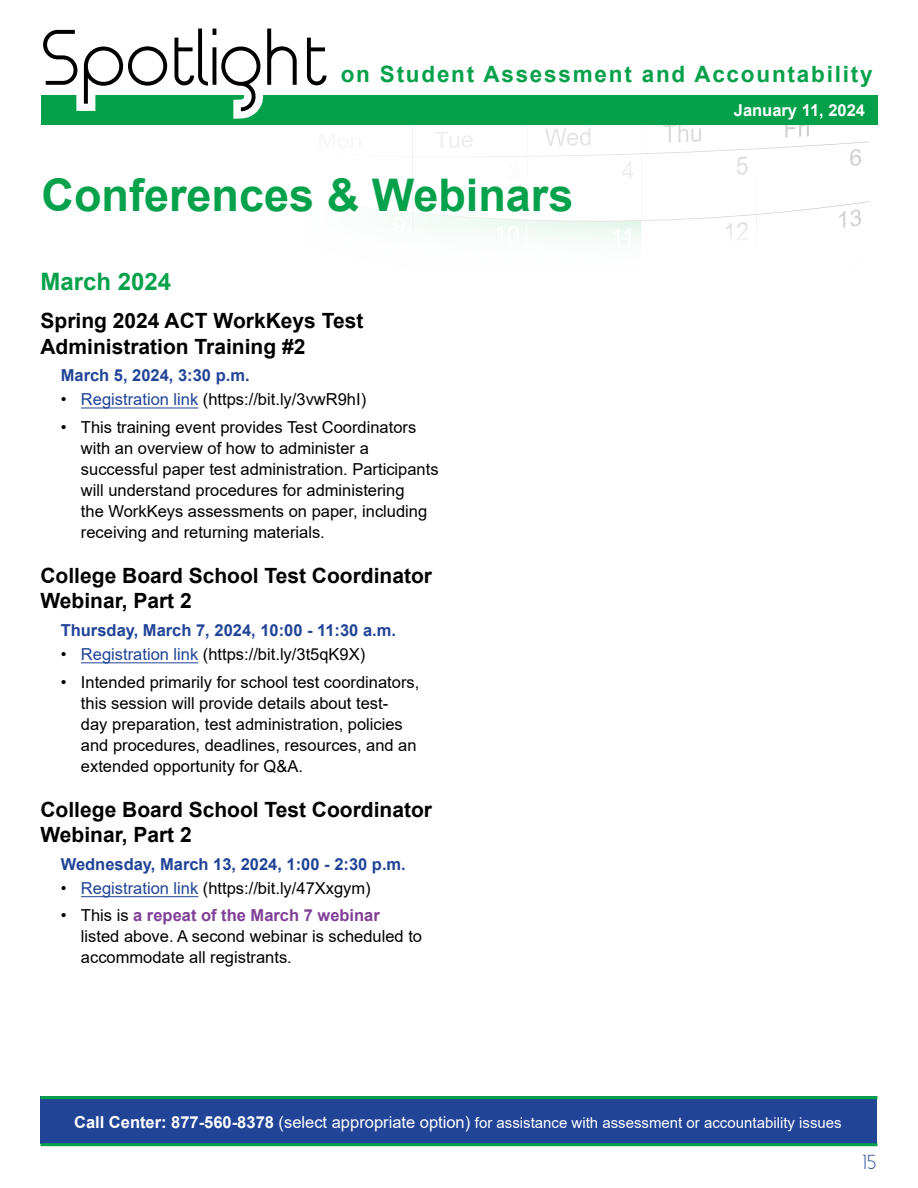
<style>
.page{position:relative;width:918px;height:1188px;background:#fff}
.page>*{position:absolute;margin:0;border:0;box-sizing:border-box;transform-origin:0 0}
.t1{font:700 45px "Arial";color:#06a14b}
.t2{font:700 24px "Arial";color:#06a14b}
.t3{font:700 22.5px "Arial";letter-spacing:.08em;color:#05a14a}
.t4{font:700 21px/25.2px "Arial";color:#000}
.t5{font:16.5px/21px "Arial";color:#000}
.t6{font:700 16.5px "Arial";color:#214497}
.t7{font:700 16.5px "Arial";color:#fff}
.t8{font:16.5px "Time Burner";color:#214497}
.t9{font:15px "Arial";color:#fff}
.s1{color:#214497}
.s2{font-weight:700;color:#804097}
.s3{font-weight:700;font-size:16.5px}
.s4{font-size:16.5px}
</style>
<div class="page">
<div style="left:40px;top:1096px;width:838px;height:47px;background:#214497"></div>
<hr style="left:40px;top:1096px;width:838px;height:3px;background:#06a14b">
<hr style="left:40px;top:1143px;width:838px;height:3px;background:#06a14b">
<svg style="left:41px;top:28px;width:829px;height:196px"></svg>
<hr style="left:81px;top:408px;width:117px;height:1px;background:#214497">
<hr style="left:81px;top:662px;width:117px;height:1px;background:#214497">
<hr style="left:81px;top:896px;width:117px;height:1px;background:#214497">
<h3 class="t3" style="left:341px;top:59px;width:533px">on Student Assessment and Accountability</h3>
<p class="t7" style="left:734px;top:98px;width:133px">January 11, 2024</p>
<h1 class="t1" style="left:42px;top:163px;width:533px">Conferences &amp; Webinars</h1>
<h2 class="t2" style="left:40px;top:264px;width:132px">March 2024</h2>
<h3 class="t4" style="left:40px;top:309px;width:324px">Spring 2024 ACT WorkKeys Test<br>Administration Training #2</h3>
<p class="t6" style="left:61px;top:364px;width:190px">March 5, 2024, 3:30 p.m.</p>
<p class="t5" style="left:61px;top:389px;width:307px">• <span class="s1">Registration link</span> (https://bit.ly/3vwR9hI)</p>
<p class="t5" style="left:81px;top:416px;width:359px;text-indent:-20px">• This training event provides Test Coordinators with an overview of how to administer a successful paper test administration. Participants will understand procedures for administering<br>the WorkKeys assessments on paper, including receiving and returning materials.</p>
<h3 class="t4" style="left:40px;top:563px;width:393px">College Board School Test Coordinator<br>Webinar, Part 2</h3>
<p class="t6" style="left:61px;top:619px;width:337px">Thursday, March 7, 2024, 10:00 - 11:30 a.m.</p>
<p class="t5" style="left:61px;top:643px;width:306px">• <span class="s1">Registration link</span> (https://bit.ly/3t5qK9X)</p>
<p class="t5" style="left:81px;top:671px;width:340px;text-indent:-20px">• Intended primarily for school test coordinators, this session will provide details about test-<br>day preparation, test administration, policies and procedures, deadlines, resources, and an extended opportunity for Q&amp;A.</p>
<h3 class="t4" style="left:40px;top:797px;width:393px">College Board School Test Coordinator<br>Webinar, Part 2</h3>
<p class="t6" style="left:61px;top:853px;width:347px">Wednesday, March 13, 2024, 1:00 - 2:30 p.m.</p>
<p class="t5" style="left:61px;top:877px;width:312px">• <span class="s1">Registration link</span> (https://bit.ly/47Xxgym)</p>
<p class="t5" style="left:81px;top:905px;width:343px;text-indent:-20px">• This is <span class="s2">a repeat of the March 7 webinar </span>listed above. A second webinar is scheduled to accommodate all registrants.</p>
<p class="t9" style="left:74px;top:1113px;width:769px"><span class="s3">Call Center: 877-560-8378</span> <span class="s4">(select appropriate option)</span> for assistance with assessment or accountability issues</p>
<p class="t8" style="left:863px;top:1154px;width:15px">15</p>
</div>
